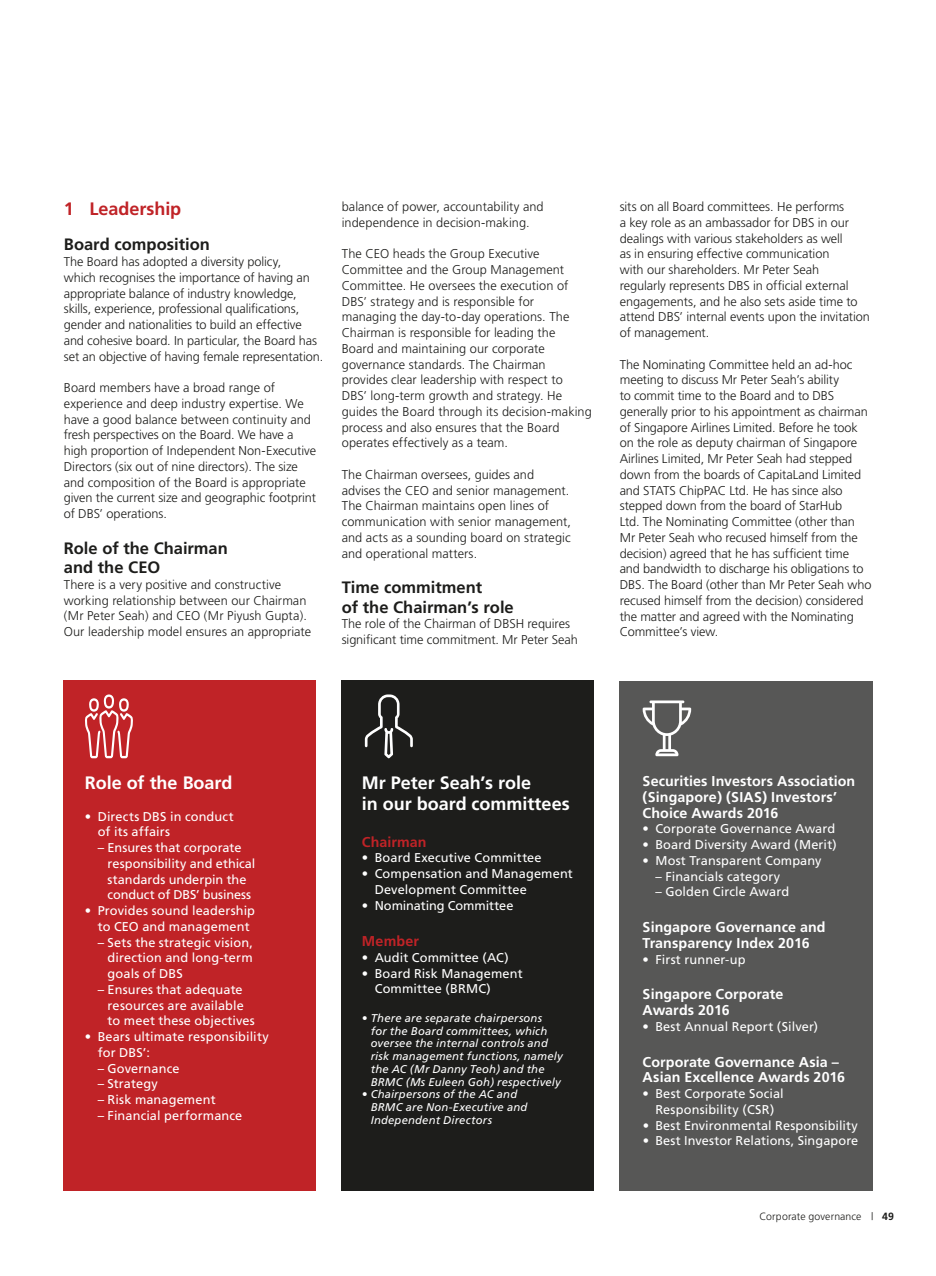
<style>
.page{position:relative;width:936px;height:1276px;background:#fff}
.page>*{position:absolute;margin:0;border:0;box-sizing:border-box;transform-origin:0 0}
.t1{font:700 18px/21px "Frutiger";color:#fff}
.t2{font:700 18px "Frutiger";letter-spacing:-.005em;color:#c02327}
.t3{font:700 16.5px/19.5px "Frutiger";color:#1d1d1b}
.t4{font:700 14.25px/15.8px "Frutiger";letter-spacing:.005em;color:#fff}
.t5{font:700 14.25px "Frutiger";letter-spacing:.005em;color:#c02327}
.t6{font:300 12.75px/15.8px "Frutiger";color:#1d1d1b}
.t7{font:12.75px/15.8px "Frutiger";letter-spacing:.01em;color:#fff}
.t8{font:italic 11.25px/12.8px "Frutiger";letter-spacing:.015em;color:#fff}
.t9{font:300 10.5px "Frutiger";letter-spacing:.01em;color:#1d1d1b}
.t10{font:700 10.5px "Frutiger";color:#1d1d1b}
.s1{font-weight:300}
</style>
<div class="page">
<div style="left:341px;top:681px;width:252px;height:510px;background:#1d1d1b"></div>
<svg style="left:365px;top:694px;width:48px;height:64px"></svg>
<div style="left:64px;top:681px;width:252px;height:510px;background:#c02327"></div>
<svg style="left:85px;top:694px;width:48px;height:64px"></svg>
<div style="left:619px;top:681px;width:253px;height:509px;background:#575756"></div>
<svg style="left:642px;top:700px;width:49px;height:56px"></svg>
<h1 class="t2" style="left:64px;top:202px;width:119px">1 Leadership</h1>
<p class="t3" style="left:64px;top:236px;width:148px">Board composition</p>
<p class="t6" style="left:64px;top:255px;width:261px">The Board has adopted a diversity policy,<br>which recognises the importance of having an appropriate balance of industry knowledge, skills, experience, professional qualifications, gender and nationalities to build an effective and cohesive board. In particular, the Board has set an objective of having female representation.</p>
<p class="t6" style="left:64px;top:381px;width:254px">Board members have a broad range of experience and deep industry expertise. We have a good balance between continuity and fresh perspectives on the Board. We have a high proportion of Independent Non-Executive Directors (six out of nine directors). The size and composition of the Board is appropriate given the current size and geographic footprint of DBS’ operations.</p>
<p class="t3" style="left:64px;top:539px;width:165px">Role of the Chairman and the CEO</p>
<p class="t6" style="left:64px;top:577px;width:249px">There is a very positive and constructive working relationship between our Chairman (Mr Peter Seah) and CEO (Mr Piyush Gupta).<br>Our leadership model ensures an appropriate</p>
<p class="t6" style="left:342px;top:200px;width:203px">balance of power, accountability and independence in decision-making.</p>
<p class="t6" style="left:342px;top:247px;width:251px">The CEO heads the Group Executive Committee and the Group Management Committee. He oversees the execution of DBS’ strategy and is responsible for managing the day-to-day operations. The Chairman is responsible for leading the<br>Board and maintaining our corporate governance standards. The Chairman provides clear leadership with respect to<br>DBS’ long-term growth and strategy. He guides the Board through its decision-making process and also ensures that the Board operates effectively as a team.</p>
<p class="t6" style="left:342px;top:467px;width:231px">The Chairman oversees, guides and advises the CEO and senior management.<br>The Chairman maintains open lines of communication with senior management, and acts as a sounding board on strategic and operational matters.</p>
<p class="t3" style="left:342px;top:579px;width:173px">Time commitment<br>of the Chairman’s role</p>
<p class="t6" style="left:342px;top:617px;width:237px">The role of the Chairman of DBSH requires significant time commitment. Mr Peter Seah</p>
<p class="t6" style="left:619px;top:200px;width:252px">sits on all Board committees. He performs<br>a key role as an ambassador for DBS in our dealings with various stakeholders as well<br>as in ensuring effective communication<br>with our shareholders. Mr Peter Seah<br>regularly represents DBS in official external engagements, and he also sets aside time to attend DBS’ internal events upon the invitation of management.</p>
<p class="t6" style="left:619px;top:357px;width:253px">The Nominating Committee held an ad-hoc meeting to discuss Mr Peter Seah’s ability<br>to commit time to the Board and to DBS generally prior to his appointment as chairman of Singapore Airlines Limited. Before he took on the role as deputy chairman of Singapore Airlines Limited, Mr Peter Seah had stepped down from the boards of CapitaLand Limited and STATS ChipPAC Ltd. He has since also stepped down from the board of StarHub<br>Ltd. The Nominating Committee (other than Mr Peter Seah who recused himself from the decision) agreed that he has sufficient time and bandwidth to discharge his obligations to DBS. The Board (other than Mr Peter Seah who recused himself from the decision) considered the matter and agreed with the Nominating Committee’s view.</p>
<h1 class="t1" style="left:85px;top:773px;width:149px">Role of the Board</h1>
<p class="t7" style="left:98px;top:809px;width:137px;text-indent:-13px">• Directs DBS in conduct of its affairs</p>
<p class="t7" style="left:108px;top:840px;width:149px;text-indent:-10px">– Ensures that corporate responsibility and ethical standards underpin the conduct of DBS’ business</p>
<p class="t7" style="left:85px;top:903px;width:172px;text-align:center">• Provides sound leadership to CEO and management</p>
<p class="t7" style="left:108px;top:935px;width:147px;text-align:justify;text-indent:-10px">– Sets the strategic vision, direction and long-term goals of DBS</p>
<p class="t7" style="left:108px;top:982px;width:149px;text-indent:-10px">– Ensures that adequate resources are available to meet these objectives</p>
<p class="t7" style="left:98px;top:1029px;width:172px;text-indent:-13px">• Bears ultimate responsibility for DBS’:</p>
<p class="t7" style="left:98px;top:1061px;width:83px">– Governance</p>
<p class="t7" style="left:98px;top:1077px;width:62px">– Strategy</p>
<p class="t7" style="left:98px;top:1092px;width:119px">– Risk management</p>
<p class="t7" style="left:98px;top:1108px;width:146px">– Financial performance</p>
<h1 class="t1" style="left:362px;top:773px;width:209px">Mr Peter Seah’s role<br>in our board committees</h1>
<p class="t5" style="left:362px;top:836px;width:66px">Chairman</p>
<p class="t7" style="left:362px;top:851px;width:181px">• Board Executive Committee</p>
<p class="t7" style="left:375px;top:866px;width:200px;text-indent:-13px">• Compensation and Management<br>Development Committee</p>
<p class="t7" style="left:362px;top:898px;width:153px">• Nominating Committee</p>
<p class="t5" style="left:362px;top:935px;width:59px">Member</p>
<p class="t7" style="left:362px;top:950px;width:148px">• Audit Committee (AC)</p>
<p class="t7" style="left:375px;top:966px;width:149px;text-indent:-13px">• Board Risk Management<br>Committee (BRMC)</p>
<p class="t8" style="left:371px;top:1012px;width:193px;text-indent:-9px">• There are separate chairpersons<br>for the Board committees, which oversee the internal controls and risk management functions, namely the AC (Mr Danny Teoh) and the BRMC (Ms Euleen Goh) respectively</p>
<p class="t8" style="left:371px;top:1089px;width:158px;text-indent:-9px">• Chairpersons of the AC and<br>BRMC are Non-Executive and<br>Independent Directors</p>
<p class="t4" style="left:642px;top:774px;width:214px">Securities Investors Association (Singapore) (SIAS) Investors’<br>Choice Awards 2016</p>
<p class="t7" style="left:642px;top:822px;width:194px">• Corporate Governance Award</p>
<p class="t7" style="left:642px;top:838px;width:196px">• Board Diversity Award (Merit)</p>
<p class="t7" style="left:642px;top:853px;width:180px">• Most Transparent Company</p>
<p class="t7" style="left:655px;top:869px;width:126px">– Financials category</p>
<p class="t7" style="left:655px;top:885px;width:135px">– Golden Circle Award</p>
<p class="t4" style="left:642px;top:920px;width:184px">Singapore Governance and<br>Transparency Index 2016</p>
<p class="t7" style="left:642px;top:952px;width:104px">• First runner-up</p>
<p class="t4" style="left:642px;top:987px;width:142px">Singapore Corporate<br>Awards 2016</p>
<p class="t7" style="left:642px;top:1019px;width:177px"><span class="s1">•</span> Best Annual Report (Silver)</p>
<p class="t4" style="left:642px;top:1055px;width:204px">Corporate Governance Asia –<br>Asian Excellence Awards 2016</p>
<p class="t7" style="left:642px;top:1087px;width:143px;text-align:center">• Best Corporate Social<br>Responsibility (CSR)</p>
<p class="t7" style="left:642px;top:1118px;width:217px">• Best Environmental Responsibility</p>
<p class="t7" style="left:642px;top:1134px;width:217px">• Best Investor Relations, Singapore</p>
<p class="t9" style="left:759px;top:1212px;width:103px">Corporate governance</p>
<p class="t10" style="left:871px;top:1212px;width:24px"><span class="s1">|</span> 49</p>
</div>
